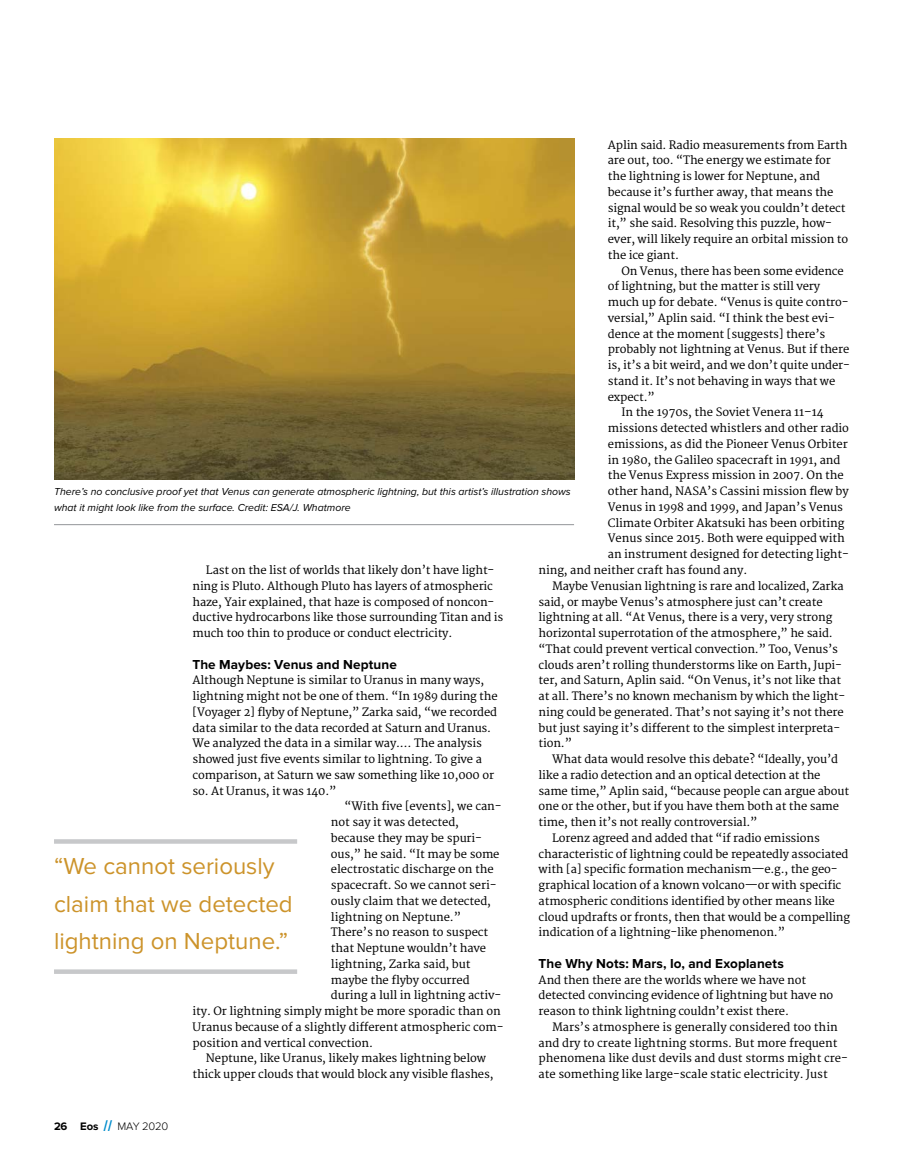
<style>
.page{position:relative;width:905px;height:1175px;background:#fff}
.page>*{position:absolute;margin:0;border:0;box-sizing:border-box;transform-origin:0 0}
.t1{font:24px/37.5px "Proxima Nova";color:#cc932a}
.t2{font:700 13.5px "Proxima Nova";letter-spacing:.01em;color:#000}
.t3{font:11.25px/15.8px "Merriweather";letter-spacing:-.015em;color:#000}
.t4{font:300 11.25px "Proxima Nova";letter-spacing:-.015em;color:#000}
.t5{font:italic 10.5px/15.8px "Proxima Nova";color:#000}
.s1{font-weight:700}
.s2{font-family:"Merriweather";font-weight:800;color:#008ccc}
</style>
<div class="page">
<img style="left:54px;top:139px;width:520px;height:340px">
<hr style="left:54px;top:524px;width:520px;height:1px;background:#939598">
<hr style="left:54px;top:839px;width:243px;height:4px;background:#c7c8ca">
<div style="left:54px;top:969px;width:243px;height:5px;background:#c7c8ca"></div>
<p class="t3" style="left:608px;top:137px;width:242px">Aplin said. Radio measurements from Earth are out, too. “The energy we estimate for the lightning is lower for Neptune, and because it’s further away, that means the signal would be so weak you couldn’t detect it,” she said. Resolving this puzzle, how&shy;ever, will likely require an orbital mission to the ice giant.</p>
<p class="t3" style="left:621px;top:263px;width:224px">On Venus, there has been some evidence</p>
<p class="t3" style="left:608px;top:279px;width:214px">of lightning, but the matter is still very</p>
<p class="t3" style="left:608px;top:295px;width:242px">much up for debate. “Venus is quite contro-</p>
<p class="t3" style="left:608px;top:310px;width:228px">versial,” Aplin said. “I think the best evi-</p>
<p class="t3" style="left:608px;top:326px;width:219px">dence at the moment [suggests] there’s</p>
<p class="t3" style="left:608px;top:342px;width:243px">probably not lightning at Venus. But if there</p>
<p class="t3" style="left:608px;top:358px;width:244px">is, it’s a bit weird, and we don’t quite under-</p>
<p class="t3" style="left:608px;top:373px;width:229px">stand it. It’s not behaving in ways that we</p>
<p class="t3" style="left:608px;top:389px;width:48px">expect.”</p>
<p class="t3" style="left:621px;top:405px;width:204px">In the 1970s, the Soviet Venera 11–14</p>
<p class="t3" style="left:608px;top:421px;width:243px">missions detected whistlers and other radio</p>
<p class="t3" style="left:608px;top:436px;width:241px">emissions, as did the Pioneer Venus Orbiter</p>
<p class="t3" style="left:608px;top:452px;width:234px">in 1980, the Galileo spacecraft in 1991, and</p>
<p class="t3" style="left:608px;top:468px;width:237px">the Venus Express mission in 2007. On the</p>
<p class="t3" style="left:608px;top:484px;width:242px">other hand, NASA’s Cassini mission flew by</p>
<p class="t3" style="left:608px;top:499px;width:237px">Venus in 1998 and 1999, and Japan’s Venus</p>
<p class="t3" style="left:608px;top:515px;width:238px">Climate Orbiter Akatsuki has been orbiting</p>
<p class="t3" style="left:608px;top:531px;width:238px">Venus since 2015. Both were equipped with</p>
<p class="t3" style="left:608px;top:547px;width:243px">an instrument designed for detecting light-</p>
<p class="t3" style="left:538px;top:562px;width:210px">ning, and neither craft has found any.</p>
<p class="t3" style="left:552px;top:578px;width:293px">Maybe Venusian lightning is rare and localized, Zarka</p>
<p class="t3" style="left:538px;top:594px;width:285px">said, or maybe Venus’s atmosphere just can’t create</p>
<p class="t3" style="left:538px;top:610px;width:295px">lightning at all. “At Venus, there is a very, very strong</p>
<p class="t3" style="left:538px;top:625px;width:295px">horizontal superrotation of the atmosphere,” he said.</p>
<p class="t3" style="left:538px;top:641px;width:301px">“That could prevent vertical convection.” Too, Venus’s</p>
<p class="t3" style="left:538px;top:657px;width:305px">clouds aren’t rolling thunderstorms like on Earth, Jupi-</p>
<p class="t3" style="left:538px;top:673px;width:304px">ter, and Saturn, Aplin said. “On Venus, it’s not like that</p>
<p class="t3" style="left:538px;top:688px;width:308px">at all. There’s no known mechanism by which the light-</p>
<p class="t3" style="left:538px;top:704px;width:306px">ning could be generated. That’s not saying it’s not there</p>
<p class="t3" style="left:538px;top:720px;width:303px">but just saying it’s different to the simplest interpreta-</p>
<p class="t3" style="left:538px;top:736px;width:35px">tion.”</p>
<p class="t3" style="left:552px;top:751px;width:287px">What data would resolve this debate? “Ideally, you’d</p>
<p class="t3" style="left:538px;top:767px;width:283px">like a radio detection and an optical detection at the</p>
<p class="t3" style="left:538px;top:783px;width:312px">same time,” Aplin said, “because people can argue about</p>
<p class="t3" style="left:538px;top:799px;width:302px">one or the other, but if you have them both at the same</p>
<p class="t3" style="left:538px;top:814px;width:220px">time, then it’s not really controversial.”</p>
<p class="t3" style="left:552px;top:830px;width:269px">Lorenz agreed and added that “if radio emissions</p>
<p class="t3" style="left:538px;top:846px;width:311px">characteristic of lightning could be repeatedly associated</p>
<p class="t3" style="left:538px;top:862px;width:300px">with [a] specific formation mechanism—e.g., the geo-</p>
<p class="t3" style="left:538px;top:877px;width:304px">graphical location of a known volcano—or with specific</p>
<p class="t3" style="left:538px;top:893px;width:298px">atmospheric conditions identified by other means like</p>
<p class="t3" style="left:538px;top:909px;width:313px">cloud updrafts or fronts, then that would be a compelling</p>
<p class="t3" style="left:538px;top:925px;width:248px">indication of a lightning-like phenomenon.”</p>
<p class="t2" style="left:538px;top:955px;width:247px">The Why Nots: Mars, Io, and Exoplanets</p>
<p class="t3" style="left:538px;top:972px;width:296px">And then there are the worlds where we have not detected convincing evidence of lightning but have no reason to think lightning couldn’t exist there.</p>
<p class="t3" style="left:538px;top:1019px;width:311px;text-indent:14px">Mars’s atmosphere is generally considered too thin and dry to create lightning storms. But more frequent phenomena like dust devils and dust storms might cre&shy;ate something like large-scale static electricity. Just</p>
<p class="t5" style="left:54px;top:484px;width:518px">There’s no conclusive proof yet that Venus can generate atmospheric lightning, but this artist’s illustration shows what it might look like from the surface. Credit: ESA/J. Whatmore</p>
<p class="t3" style="left:192px;top:562px;width:312px;text-indent:14px">Last on the list of worlds that likely don’t have light&shy;ning is Pluto. Although Pluto has layers of atmospheric haze, Yair explained, that haze is composed of noncon&shy;ductive hydrocarbons like those surrounding Titan and is much too thin to produce or conduct electricity.</p>
<p class="t2" style="left:192px;top:656px;width:206px">The Maybes: Venus and Neptune</p>
<p class="t3" style="left:192px;top:673px;width:293px">Although Neptune is similar to Uranus in many ways,</p>
<p class="t3" style="left:192px;top:688px;width:307px">lightning might not be one of them. “In 1989 during the</p>
<p class="t3" style="left:192px;top:704px;width:306px">[Voyager 2] flyby of Neptune,” Zarka said, “we recorded</p>
<p class="t3" style="left:192px;top:720px;width:300px">data similar to the data recorded at Saturn and Uranus.</p>
<p class="t3" style="left:192px;top:736px;width:291px">We analyzed the data in a similar way.… The analysis</p>
<p class="t3" style="left:192px;top:751px;width:291px">showed just five events similar to lightning. To give a</p>
<p class="t3" style="left:192px;top:767px;width:303px">comparison, at Saturn we saw something like 10,000 or</p>
<p class="t3" style="left:192px;top:783px;width:145px">so. At Uranus, it was 140.”</p>
<p class="t3" style="left:344px;top:799px;width:159px">“With five [events], we can-</p>
<p class="t3" style="left:331px;top:814px;width:130px">not say it was detected,</p>
<p class="t3" style="left:331px;top:830px;width:153px">because they may be spuri-</p>
<p class="t3" style="left:331px;top:846px;width:170px">ous,” he said. “It may be some</p>
<p class="t3" style="left:331px;top:862px;width:164px">electrostatic discharge on the</p>
<p class="t3" style="left:331px;top:877px;width:167px">spacecraft. So we cannot seri-</p>
<p class="t3" style="left:331px;top:893px;width:162px">ously claim that we detected,</p>
<p class="t3" style="left:331px;top:909px;width:132px">lightning on Neptune.”</p>
<p class="t3" style="left:331px;top:925px;width:159px">There’s no reason to suspect</p>
<p class="t3" style="left:331px;top:940px;width:157px">that Neptune wouldn’t have</p>
<p class="t3" style="left:331px;top:956px;width:141px">lightning, Zarka said, but</p>
<p class="t3" style="left:331px;top:972px;width:140px">maybe the flyby occurred</p>
<p class="t3" style="left:331px;top:988px;width:172px">during a lull in lightning activ-</p>
<p class="t3" style="left:192px;top:1003px;width:310px">ity. Or lightning simply might be more sporadic than on</p>
<p class="t3" style="left:192px;top:1019px;width:312px">Uranus because of a slightly different atmospheric com-</p>
<p class="t3" style="left:192px;top:1035px;width:182px">position and vertical convection.</p>
<p class="t3" style="left:206px;top:1051px;width:281px">Neptune, like Uranus, likely makes lightning below</p>
<p class="t3" style="left:192px;top:1066px;width:302px">thick upper clouds that would block any visible flashes,</p>
<h1 class="t1" style="left:54px;top:847px;width:240px">“We cannot seriously claim that we detected lightning on Neptune.”</h1>
<p class="t4" style="left:54px;top:1119px;width:116px"><span class="s1">26 Eos</span> <span class="s2">//</span> May 2020</p>
</div>
